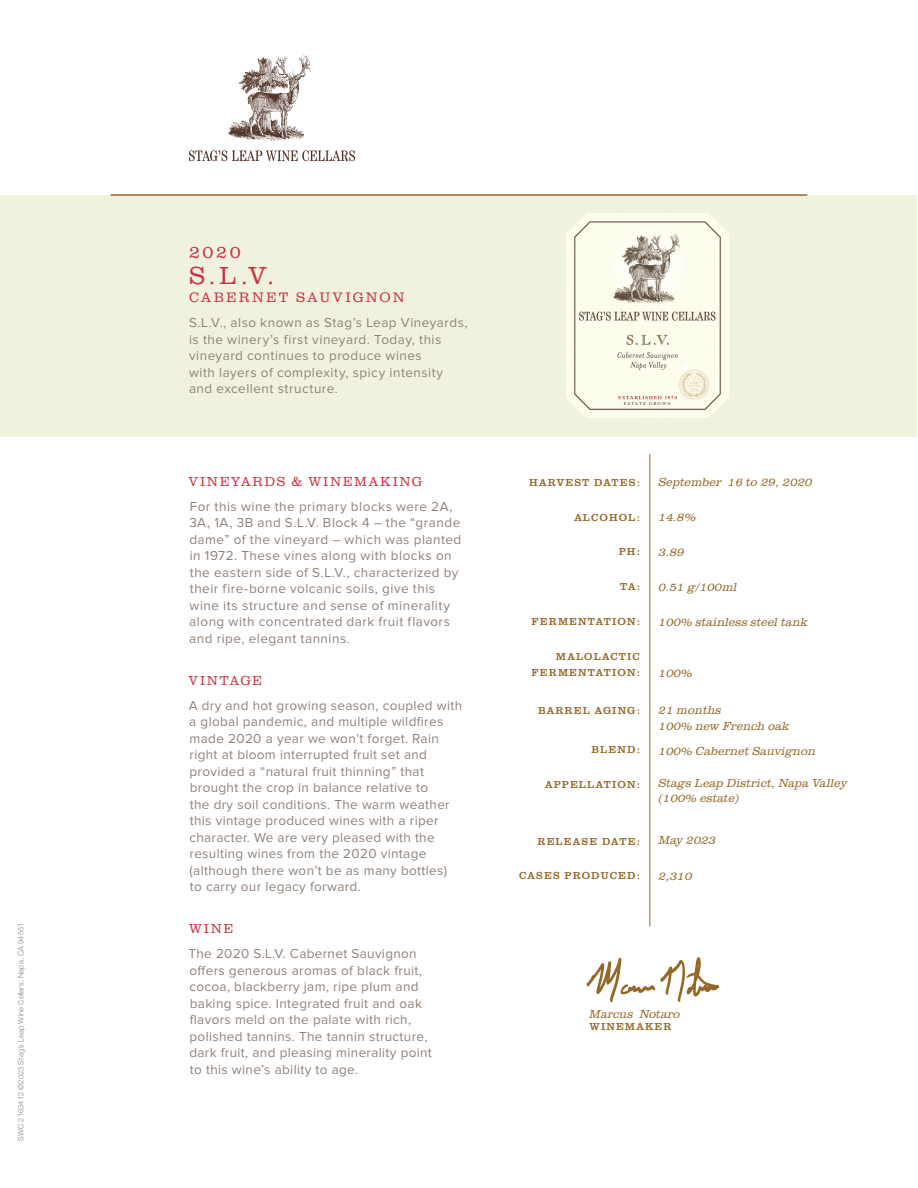
<style>
.page{position:relative;width:918px;height:1188px;background:#fff}
.page>*{position:absolute;margin:0;border:0;box-sizing:border-box;transform-origin:0 0}
.t1{font:300 25.5px "Clarendon URW";color:#c73442}
.t2{font:300 18px "Clarendon URW";color:#c73442}
.t3{font:300 14.25px "Clarendon URW";letter-spacing:.15em;color:#c73442}
.t4{font:13.5px/16.5px "Proxima Nova";letter-spacing:.025em;color:#8f8279}
.t5{font:300 13.5px "Clarendon URW";letter-spacing:.125em;color:#c73442}
.t6{font:300 13.5px "Clarendon URW";letter-spacing:.105em;color:#c73442}
.t7{font:italic 300 12px/15.8px "Clarendon URW";letter-spacing:.01em;color:#956829}
.t8{font:10.5px/15.8px "Clarendon URW";letter-spacing:.1em;color:#956829;text-align:right}
.t9{font:300 7.5px "Helvetica Neue";letter-spacing:.01em;color:#8f8279}
</style>
<div class="page">
<div style="left:0;top:195px;width:916px;height:241px;background:#f0f1de"></div>
<img style="left:228px;top:55px;width:83px;height:85px">
<svg style="left:189px;top:150px;width:166px;height:11px"></svg>
<hr style="left:111px;top:194px;width:696px;height:2px;background:#956829">
<img style="left:566px;top:214px;width:163px;height:204px">
<svg style="left:587px;top:957px;width:132px;height:45px"></svg>
<hr style="left:650px;top:454px;width:1px;height:473px;background:#956829">
<p class="t9" style="left:15px;top:1141px;width:220px;rotate:-90deg">SWC 2163412 ©2023 Stag’s Leap Wine Cellars, Napa, CA 94551</p>
<h2 class="t2" style="left:189px;top:239px;width:53px">2020</h2>
<h1 class="t1" style="left:189px;top:258px;width:87px">S.L.V.</h1>
<p class="t3" style="left:189px;top:288px;width:217px">CABERNET SAUVIGNON</p>
<p class="t4" style="left:189px;top:315px;width:280px">S.L.V., also known as Stag’s Leap Vineyards, is the winery’s first vineyard. Today, this vineyard continues to produce wines<br>with layers of complexity, spicy intensity and excellent structure.</p>
<p class="t5" style="left:189px;top:472px;width:235px">VINEYARDS &amp; WINEMAKING</p>
<p class="t4" style="left:189px;top:499px;width:274px">For this wine the primary blocks were 2A, 3A, 1A, 3B and S.L.V. Block 4 – the “grande dame” of the vineyard – which was planted in 1972. These vines along with blocks on the eastern side of S.L.V., characterized by their fire-borne volcanic soils, give this wine its structure and sense of minerality along with concentrated dark fruit flavors and ripe, elegant tannins.</p>
<p class="t6" style="left:189px;top:671px;width:75px">VINTAGE</p>
<p class="t4" style="left:189px;top:697px;width:275px">A dry and hot growing season, coupled with a global pandemic, and multiple wildfires made 2020 a year we won’t forget. Rain right at bloom interrupted fruit set and provided a “natural fruit thinning” that brought the crop in balance relative to<br>the dry soil conditions. The warm weather this vintage produced wines with a riper character. We are very pleased with the resulting wines from the 2020 vintage (although there won’t be as many bottles)<br>to carry our legacy forward.</p>
<p class="t5" style="left:189px;top:919px;width:46px">WINE</p>
<p class="t4" style="left:188px;top:946px;width:245px">The 2020 S.L.V. Cabernet Sauvignon offers generous aromas of black fruit, cocoa, blackberry jam, ripe plum and baking spice. Integrated fruit and oak flavors meld on the palate with rich, polished tannins. The tannin structure, dark fruit, and pleasing minerality point to this wine’s ability to age.</p>
<p class="t8" style="left:529px;top:473px;width:112px">HARVEST DATES:</p>
<p class="t7" style="left:659px;top:474px;width:155px">September 16 to 29, 2020</p>
<p class="t8" style="left:574px;top:508px;width:67px">ALCOHOL:</p>
<p class="t7" style="left:659px;top:509px;width:39px">14.8%</p>
<p class="t8" style="left:619px;top:543px;width:23px">PH:</p>
<p class="t7" style="left:659px;top:544px;width:27px">3.89</p>
<p class="t8" style="left:620px;top:578px;width:21px">TA:</p>
<p class="t7" style="left:659px;top:579px;width:80px">0.51 g/100ml</p>
<p class="t8" style="left:532px;top:613px;width:110px">FERMENTATION:</p>
<p class="t7" style="left:659px;top:614px;width:151px">100% stainless steel tank</p>
<p class="t8" style="left:532px;top:648px;width:110px">MALOLACTIC<br>FERMENTATION:</p>
<p class="t7" style="left:659px;top:665px;width:35px">100%</p>
<p class="t8" style="left:538px;top:702px;width:103px">BARREL AGING:</p>
<p class="t7" style="left:659px;top:702px;width:132px">21 months<br>100% new French oak</p>
<p class="t8" style="left:592px;top:741px;width:50px">BLEND:</p>
<p class="t7" style="left:659px;top:743px;width:159px">100% Cabernet Sauvignon</p>
<p class="t8" style="left:545px;top:776px;width:96px">APPELLATION:</p>
<p class="t7" style="left:659px;top:775px;width:190px">Stags Leap District, Napa Valley (100% estate)</p>
<p class="t8" style="left:538px;top:832px;width:104px">RELEASE DATE:</p>
<p class="t7" style="left:659px;top:833px;width:59px">May 2023</p>
<p class="t8" style="left:519px;top:867px;width:122px">CASES PRODUCED:</p>
<p class="t7" style="left:659px;top:869px;width:35px">2,310</p>
<p class="t7" style="left:590px;top:1006px;width:92px">Marcus Notaro</p>
<p class="t8" style="left:590px;top:1018px;width:83px">WINEMAKER</p>
</div>
